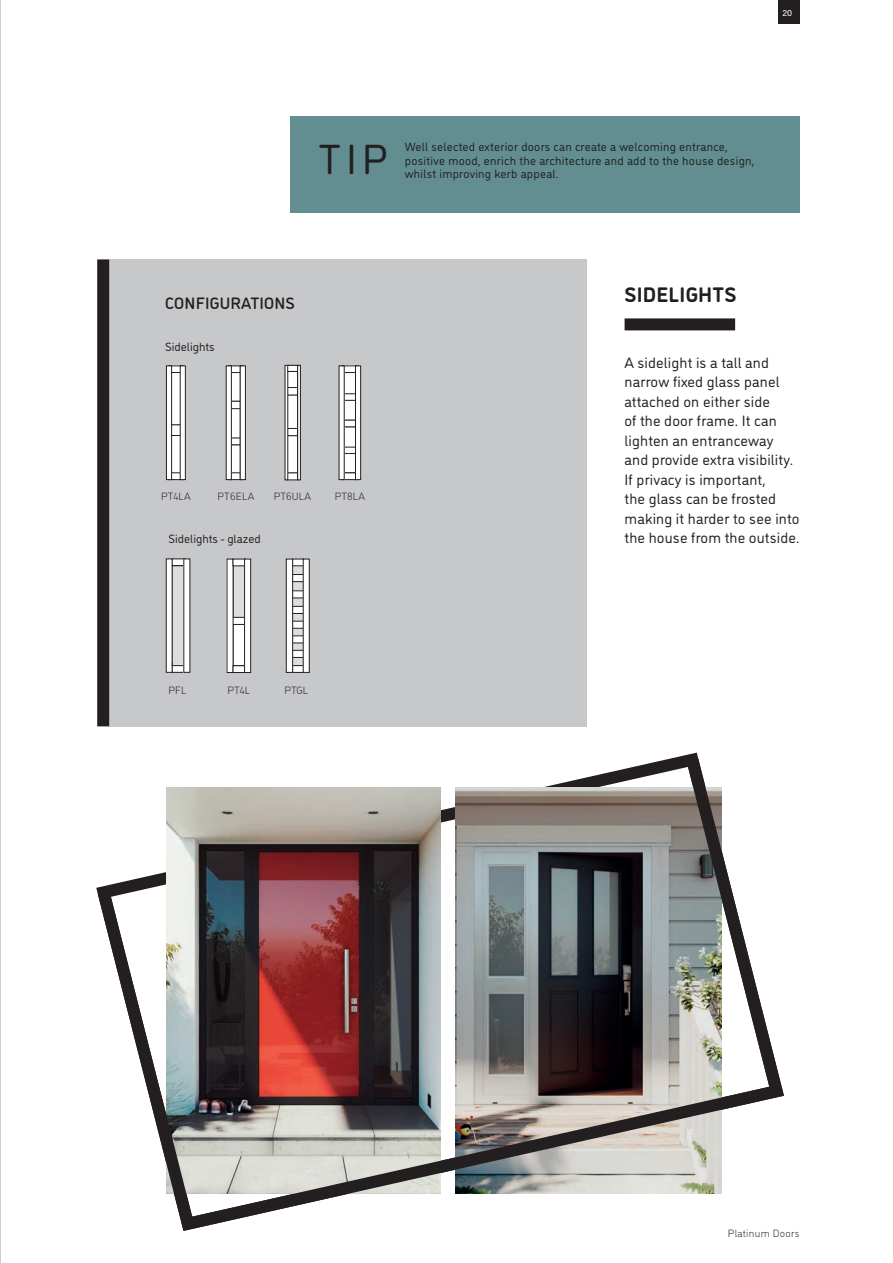
<style>
.page{position:relative;width:893px;height:1263px;background:#fff}
.page>*{position:absolute;margin:0;border:0;box-sizing:border-box;transform-origin:0 0}
.t1{font:42px "DI Nosaur";color:#231f20}
.t2{font:700 21px "DI Nosaur";letter-spacing:.01em;color:#231f20}
.t3{font:500 16.5px "DI Nosaur";letter-spacing:.01em;color:#231f20}
.t4{font:15px/19.5px "DI Nosaur";letter-spacing:.01em;color:#231f20}
.t5{font:12px/13.5px "DI Nosaur";letter-spacing:.02em;color:#231f20}
.t6{font:12px "DI Nosaur";color:#231f20}
.t7{font:300 10.5px "DI Nosaur";letter-spacing:.01em;color:#231f20}
.t8{font:300 10.5px "DI Nosaur";letter-spacing:.03em;color:#231f20}
.t9{font:9px "Acumin Pro";color:#fff}
</style>
<div class="page">
<div style="left:625px;top:318px;width:110px;height:12px;background:#231f20"></div>
<img style="left:96px;top:752px;width:688px;height:479px">
<div style="left:778px;top:0;width:21px;height:24px;background:#231f20"></div>
<hr style="left:0;top:0;width:1px;height:1263px;background:#bcbdc0">
<div style="left:109px;top:259px;width:478px;height:467px;background:#c7c8ca"></div>
<div style="left:231px;top:366px;width:10px;height:7px;background:#fff"></div>
<div style="left:231px;top:366px;width:10px;height:7px;border:1px solid #231f20"></div>
<div style="left:231px;top:401px;width:10px;height:8px;background:#fff"></div>
<div style="left:231px;top:401px;width:10px;height:8px;border:1px solid #231f20"></div>
<div style="left:231px;top:438px;width:10px;height:7px;background:#fff"></div>
<div style="left:231px;top:437px;width:10px;height:8px;border:1px solid #231f20"></div>
<div style="left:231px;top:445px;width:10px;height:28px;background:#fff"></div>
<div style="left:231px;top:445px;width:10px;height:28px;border:1px solid #231f20"></div>
<div style="left:231px;top:373px;width:10px;height:28px;background:#fff"></div>
<div style="left:231px;top:372px;width:10px;height:29px;border:1px solid #231f20"></div>
<div style="left:231px;top:409px;width:10px;height:29px;background:#fff"></div>
<div style="left:231px;top:409px;width:10px;height:29px;border:1px solid #231f20"></div>
<div style="left:231px;top:472px;width:10px;height:7px;background:#fff"></div>
<div style="left:231px;top:473px;width:10px;height:7px;border:1px solid #231f20"></div>
<div style="left:240px;top:366px;width:5px;height:113px;background:#fff"></div>
<div style="left:240px;top:366px;width:5px;height:114px;border:1px solid #231f20"></div>
<div style="left:226px;top:366px;width:5px;height:113px;background:#fff"></div>
<div style="left:344px;top:472px;width:11px;height:7px;background:#fff"></div>
<div style="left:344px;top:472px;width:12px;height:8px;border:1px solid #231f20"></div>
<div style="left:344px;top:366px;width:11px;height:7px;background:#fff"></div>
<svg style="left:344px;top:393px;width:12px;height:7px"></svg>
<div style="left:344px;top:420px;width:11px;height:7px;background:#fff"></div>
<div style="left:344px;top:373px;width:11px;height:21px;background:#fff"></div>
<div style="left:344px;top:372px;width:12px;height:22px;border:1px solid #231f20"></div>
<svg style="left:344px;top:446px;width:11px;height:7px"></svg>
<div style="left:344px;top:400px;width:12px;height:20px;background:#fff"></div>
<div style="left:344px;top:427px;width:12px;height:20px;background:#fff"></div>
<div style="left:344px;top:453px;width:11px;height:19px;background:#fff"></div>
<div style="left:344px;top:453px;width:12px;height:20px;border:1px solid #231f20"></div>
<div style="left:355px;top:366px;width:6px;height:113px;background:#fff"></div>
<div style="left:355px;top:366px;width:6px;height:114px;border:1px solid #231f20"></div>
<div style="left:339px;top:366px;width:5px;height:113px;background:#fff"></div>
<div style="left:171px;top:472px;width:10px;height:7px;background:#fff"></div>
<div style="left:171px;top:472px;width:10px;height:8px;border:1px solid #231f20"></div>
<svg style="left:171px;top:366px;width:10px;height:7px"></svg>
<svg style="left:171px;top:425px;width:10px;height:10px"></svg>
<svg style="left:171px;top:373px;width:10px;height:52px"></svg>
<svg style="left:171px;top:435px;width:10px;height:37px"></svg>
<div style="left:180px;top:366px;width:5px;height:113px;background:#fff"></div>
<div style="left:166px;top:366px;width:5px;height:113px;background:#fff"></div>
<div style="left:166px;top:366px;width:6px;height:114px;border:1px solid #231f20"></div>
<div style="left:233px;top:564px;width:12px;height:102px;background:#dcdddf"></div>
<div style="left:233px;top:564px;width:12px;height:102px;border:1px solid #231f20"></div>
<svg style="left:234px;top:619px;width:9px;height:5px"></svg>
<div style="left:232px;top:617px;width:13px;height:49px;border:1px solid #231f20"></div>
<div style="left:233px;top:624px;width:12px;height:42px;background:#fff"></div>
<div style="left:233px;top:624px;width:12px;height:42px;border:1px solid #231f20"></div>
<div style="left:227px;top:559px;width:6px;height:113px;background:#fff"></div>
<div style="left:233px;top:666px;width:12px;height:6px;background:#fff"></div>
<div style="left:233px;top:666px;width:12px;height:7px;border:1px solid #231f20"></div>
<div style="left:233px;top:559px;width:12px;height:7px;background:#fff"></div>
<div style="left:245px;top:559px;width:6px;height:113px;background:#fff"></div>
<div style="left:244px;top:559px;width:7px;height:114px;border:1px solid #231f20"></div>
<svg style="left:293px;top:566px;width:10px;height:99px"></svg>
<div style="left:293px;top:666px;width:10px;height:6px;background:#fff"></div>
<div style="left:292px;top:665px;width:12px;height:7px;border:1px solid #231f20"></div>
<div style="left:293px;top:559px;width:10px;height:7px;background:#fff"></div>
<div style="left:293px;top:574px;width:10px;height:7px;background:#fff"></div>
<div style="left:292px;top:574px;width:12px;height:8px;border:1px solid #231f20"></div>
<div style="left:293px;top:606px;width:10px;height:7px;background:#fff"></div>
<div style="left:292px;top:606px;width:12px;height:8px;border:1px solid #231f20"></div>
<div style="left:293px;top:621px;width:10px;height:7px;background:#fff"></div>
<div style="left:293px;top:591px;width:10px;height:7px;background:#fff"></div>
<div style="left:293px;top:636px;width:10px;height:7px;background:#fff"></div>
<div style="left:293px;top:650px;width:10px;height:7px;background:#fff"></div>
<div style="left:292px;top:650px;width:12px;height:7px;border:1px solid #231f20"></div>
<div style="left:303px;top:559px;width:6px;height:113px;background:#fff"></div>
<div style="left:286px;top:559px;width:7px;height:113px;background:#fff"></div>
<div style="left:286px;top:559px;width:7px;height:113px;border:1px solid #231f20"></div>
<div style="left:166px;top:559px;width:6px;height:113px;background:#fff"></div>
<div style="left:166px;top:559px;width:6px;height:113px;border:1px solid #231f20"></div>
<svg style="left:174px;top:666px;width:9px;height:4px"></svg>
<div style="left:172px;top:662px;width:13px;height:10px;border:1px solid #231f20"></div>
<div style="left:172px;top:559px;width:12px;height:7px;background:#fff"></div>
<div style="left:172px;top:559px;width:13px;height:7px;border:1px solid #231f20"></div>
<div style="left:172px;top:566px;width:13px;height:100px;background:#dcdddf"></div>
<div style="left:172px;top:566px;width:13px;height:100px;border:1px solid #231f20"></div>
<div style="left:184px;top:559px;width:6px;height:113px;background:#fff"></div>
<div style="left:290px;top:116px;width:509px;height:97px;background:#628e91"></div>
<div style="left:287px;top:473px;width:11px;height:7px;background:#fff"></div>
<div style="left:287px;top:387px;width:11px;height:8px;background:#fff"></div>
<div style="left:287px;top:436px;width:11px;height:37px;background:#fff"></div>
<div style="left:287px;top:435px;width:11px;height:38px;border:1px solid #231f20"></div>
<div style="left:287px;top:395px;width:11px;height:34px;background:#fff"></div>
<div style="left:287px;top:395px;width:11px;height:34px;border:1px solid #231f20"></div>
<div style="left:287px;top:371px;width:11px;height:16px;background:#fff"></div>
<div style="left:287px;top:371px;width:11px;height:17px;border:1px solid #231f20"></div>
<div style="left:287px;top:428px;width:11px;height:8px;background:#fff"></div>
<div style="left:287px;top:428px;width:11px;height:8px;border:1px solid #231f20"></div>
<div style="left:288px;top:365px;width:10px;height:6px;background:#fff"></div>
<div style="left:288px;top:365px;width:10px;height:7px;border:1px solid #231f20"></div>
<div style="left:298px;top:365px;width:3px;height:115px;border:1px solid #231f20"></div>
<div style="left:97px;top:259px;width:12px;height:467px;background:#231f20"></div>
<p class="t9" style="left:782px;top:6px;width:11px">20</p>
<p class="t1" style="left:318px;top:129px;width:71px">TIP</p>
<p class="t5" style="left:405px;top:140px;width:351px">Well selected exterior doors can create a welcoming entrance, positive mood, enrich the architecture and add to the house design, whilst improving kerb appeal.</p>
<p class="t3" style="left:165px;top:292px;width:131px">CONFIGURATIONS</p>
<p class="t6" style="left:165px;top:338px;width:51px">Sidelights</p>
<p class="t2" style="left:625px;top:278px;width:114px">SIDELIGHTS</p>
<p class="t7" style="left:161px;top:489px;width:31px">PT4LA</p>
<p class="t7" style="left:218px;top:489px;width:38px">PT6ELA</p>
<p class="t7" style="left:274px;top:489px;width:39px">PT6ULA</p>
<p class="t7" style="left:335px;top:489px;width:32px">PT8LA</p>
<p class="t6" style="left:168px;top:531px;width:94px">Sidelights - glazed</p>
<p class="t7" style="left:169px;top:683px;width:19px">PFL</p>
<p class="t7" style="left:284px;top:683px;width:25px">PTGL</p>
<p class="t7" style="left:227px;top:683px;width:24px">PT4L</p>
<p class="t4" style="left:625px;top:352px;width:176px">A sidelight is a tall and narrow fixed glass panel attached on either side<br>of the door frame. It can lighten an entranceway and provide extra visibility.<br>If privacy is important,<br>the glass can be frosted making it harder to see into the house from the outside.</p>
<p class="t8" style="left:728px;top:1226px;width:73px">Platinum Doors</p>
</div>
